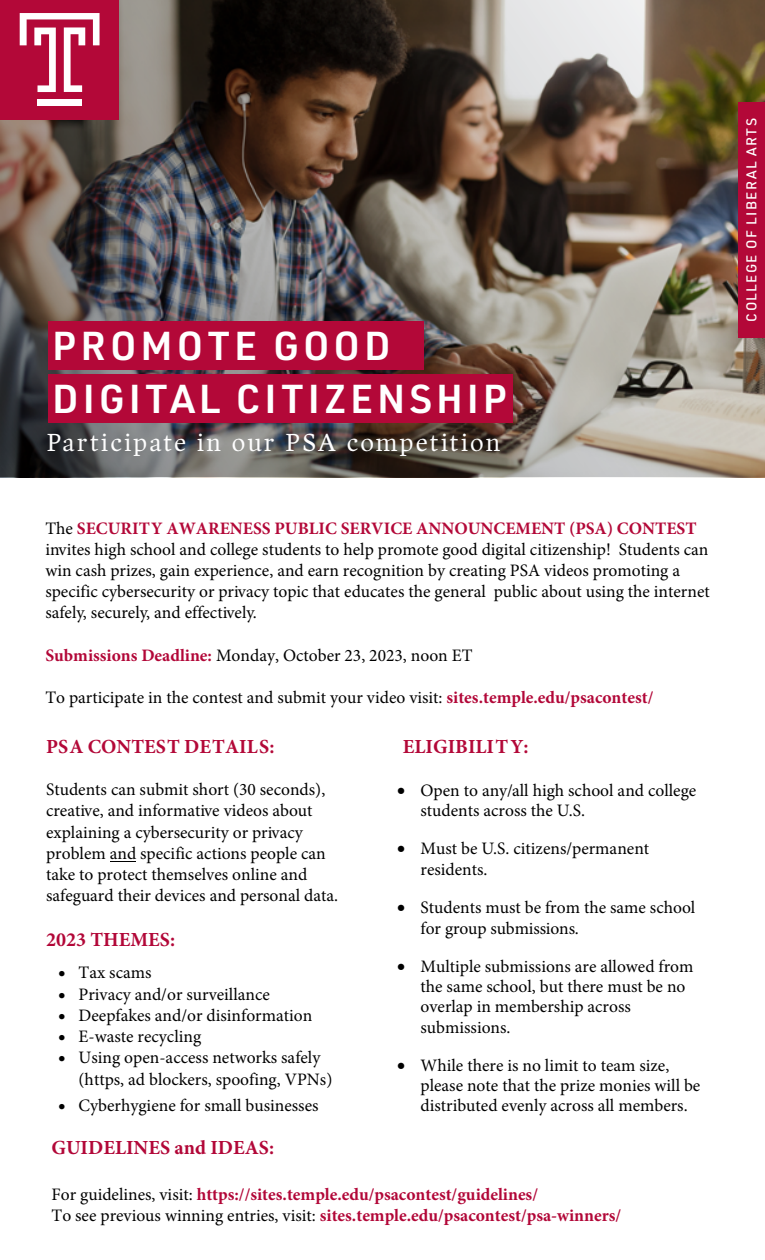
<style>
.page{position:relative;width:765px;height:1260px;background:#fff}
.page>*{position:absolute;margin:0;border:0;box-sizing:border-box;transform-origin:0 0}
.t1{font:600 39.5px/53.8px "URWDIN";letter-spacing:.1em;color:#fff}
.t2{font:300 24.88px "Harfang";letter-spacing:.09em;color:#fff}
.t3{font:700 20px "Minion Pro";color:#b20738}
.t4{font:700 20px "Minion Pro";color:#b30838}
.t5{font:17.5px/21.2px "Minion Pro";color:#000}
.t6{font:700 17.5px/21.1px "Minion Pro";color:#b20738}
.t7{font:500 14px "URWDIN";letter-spacing:.1em;color:#fff}
.s1{font-weight:700;color:#b30838}
.s2{font-weight:700;color:#b20738}
.s3{font-weight:400;color:#000}
</style>
<div class="page">
<img style="left:0;top:0;width:765px;height:477px">
<div style="left:49px;top:322px;width:375px;height:48px;background:#b30838"></div>
<div style="left:49px;top:374px;width:464px;height:48px;background:#b30838"></div>
<div style="left:0;top:0;width:119px;height:119px;background:#b30838"></div>
<svg style="left:20px;top:13px;width:80px;height:79px"></svg>
<div style="left:38px;top:100px;width:44px;height:6px;background:#fff"></div>
<div style="left:738px;top:102px;width:27px;height:236px;background:#b30838"></div>
<svg style="left:110px;top:861px;width:26px;height:1px"></svg>
<h1 class="t1" style="left:52px;top:317px;width:456px">PROMOTE GOOD<br>DIGITAL CITIZENSHIP</h1>
<h2 class="t2" style="left:47px;top:427px;width:455px">Participate in our PSA competition</h2>
<p class="t5" style="left:45px;top:517px;width:666px">The <span class="s1">SECURITY AWARENESS PUBLIC SERVICE ANNOUNCEMENT (PSA) CONTEST </span>invites high school and college students to help promote good digital citizenship! Students can win cash prizes, gain experience, and earn recognition by creating PSA videos promoting a specific cybersecurity or privacy topic that educates the general public about using the internet safely, securely, and effectively.</p>
<p class="t5" style="left:45px;top:645px;width:429px"><span class="s2">Submissions Deadline:</span> Monday, October 23, 2023, noon ET</p>
<p class="t5" style="left:45px;top:687px;width:610px">To participate in the contest and submit your video visit: <span class="s2">sites.temple.edu/psacontest/</span></p>
<p class="t4" style="left:46px;top:733px;width:230px">PSA CONTEST DETAILS:</p>
<p class="t4" style="left:403px;top:732px;width:127px">ELIGIBILITY:</p>
<p class="t5" style="left:46px;top:779px;width:294px">Students can submit short (30 seconds), creative, and informative videos about explaining a cybersecurity or privacy problem and specific actions people can take to protect themselves online and safeguard their devices and personal data.</p>
<p class="t3" style="left:46px;top:925px;width:131px">2023 THEMES:</p>
<p class="t5" style="left:59px;top:962px;width:94px">• Tax scams</p>
<p class="t5" style="left:59px;top:984px;width:213px">• Privacy and/or surveillance</p>
<p class="t5" style="left:59px;top:1005px;width:255px">• Deepfakes and/or disinformation</p>
<p class="t5" style="left:59px;top:1026px;width:144px">• E-waste recycling</p>
<p class="t5" style="left:79px;top:1047px;width:255px;text-indent:-20px">• Using open-access networks safely (https, ad blockers, spoofing, VPNs)</p>
<p class="t5" style="left:59px;top:1095px;width:262px">• Cyberhygiene for small businesses</p>
<p class="t3" style="left:52px;top:1133px;width:224px">GUIDELINES and IDEAS:</p>
<p class="t6" style="left:52px;top:1183px;width:571px"><span class="s3">For guidelines, visit:</span> https://sites.temple.edu/psacontest/guidelines/<br><span class="s3">To see previous winning entries, visit:</span> sites.temple.edu/psacontest/psa-winners/</p>
<p class="t5" style="left:421px;top:780px;width:277px;line-height:20.4px;text-indent:-23px">• Open to any/all high school and college students across the U.S.</p>
<p class="t5" style="left:421px;top:838px;width:230px;text-indent:-23px">• Must be U.S. citizens/permanent residents.</p>
<p class="t5" style="left:421px;top:898px;width:276px;line-height:20.4px;text-indent:-23px">• Students must be from the same school for group submissions.</p>
<p class="t5" style="left:421px;top:956px;width:275px;line-height:20.4px;text-indent:-23px">• Multiple submissions are allowed from the same school, but there must be no overlap in membership across submissions.</p>
<p class="t5" style="left:421px;top:1055px;width:281px;line-height:20.4px;text-indent:-23px">• While there is no limit to team size, please note that the prize monies will be distributed evenly across all members.</p>
<p class="t7" style="left:742px;top:322px;width:205px;rotate:-90deg">COLLEGE OF LIBERAL ARTS</p>
</div>
